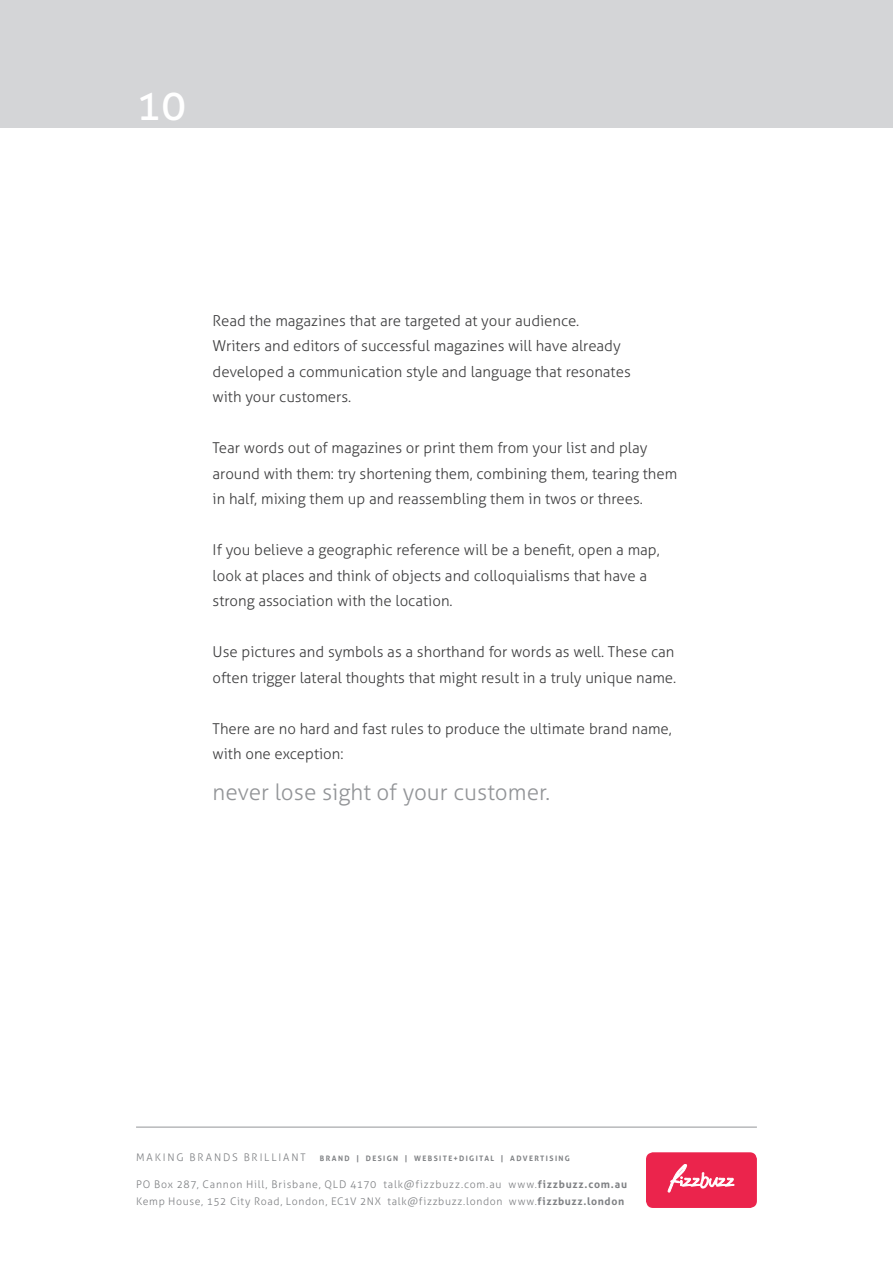
<style>
.page{position:relative;width:893px;height:1263px;background:#fff}
.page>*{position:absolute;margin:0;border:0;box-sizing:border-box;transform-origin:0 0}
.t1{font:42px "Aller";color:#fff}
.t2{font:300 22.5px "Aller";color:#939598}
.t3{font:300 15px/25.5px "Aller";color:#3e3e3f}
.t4{font:300 10.5px/17.2px "Aller";letter-spacing:.075em;color:#808285}
.t5{font:300 10.5px "Aller";letter-spacing:.18em;color:#808285}
.t6{font:700 7.5px "Aller";letter-spacing:.185em;color:#808285}
.s1{font-weight:700}
</style>
<div class="page">
<hr style="left:136px;top:1127px;width:621px;height:1px;background:#939598">
<div style="left:646px;top:1152px;width:111px;height:56px;background:#eb244c;border-radius:7px"></div>
<svg style="left:668px;top:1164px;width:66px;height:28px"></svg>
<div style="left:0;top:0;width:893px;height:128px;background:#d4d5d7"></div>
<p class="t1" style="left:136px;top:80px;width:52px">10</p>
<p class="t3" style="left:213px;top:308px;width:420px">Read the magazines that are targeted at your audience.<br>Writers and editors of successful magazines will have already developed a communication style and language that resonates with your customers.</p>
<p class="t3" style="left:213px;top:435px;width:466px">Tear words out of magazines or print them from your list and play around with them: try shortening them, combining them, tearing them in half, mixing them up and reassembling them in twos or threes.</p>
<p class="t3" style="left:213px;top:537px;width:449px">If you believe a geographic reference will be a benefit, open a map, look at places and think of objects and colloquialisms that have a strong association with the location.</p>
<p class="t3" style="left:213px;top:639px;width:465px">Use pictures and symbols as a shorthand for words as well. These can often trigger lateral thoughts that might result in a truly unique name.</p>
<p class="t3" style="left:213px;top:716px;width:461px">There are no hard and fast rules to produce the ultimate brand name, with one exception:</p>
<p class="t2" style="left:213px;top:778px;width:339px">never lose sight of your customer.</p>
<p class="t5" style="left:136px;top:1151px;width:171px">MAKING BRANDS BRILLIANT</p>
<p class="t6" style="left:320px;top:1154px;width:252px">BRAND | DESIGN | WEBSITE+DIGITAL | ADVERTISING</p>
<p class="t4" style="left:136px;top:1176px;width:492px">PO Box 287, Cannon Hill, Brisbane, QLD 4170 talk@fizzbuzz.com.au www.<span class="s1">fizzbuzz.com.au<br></span>Kemp House, 152 City Road, London, EC1V 2NX talk@fizzbuzz.london www.<span class="s1">fizzbuzz.london</span></p>
</div>
